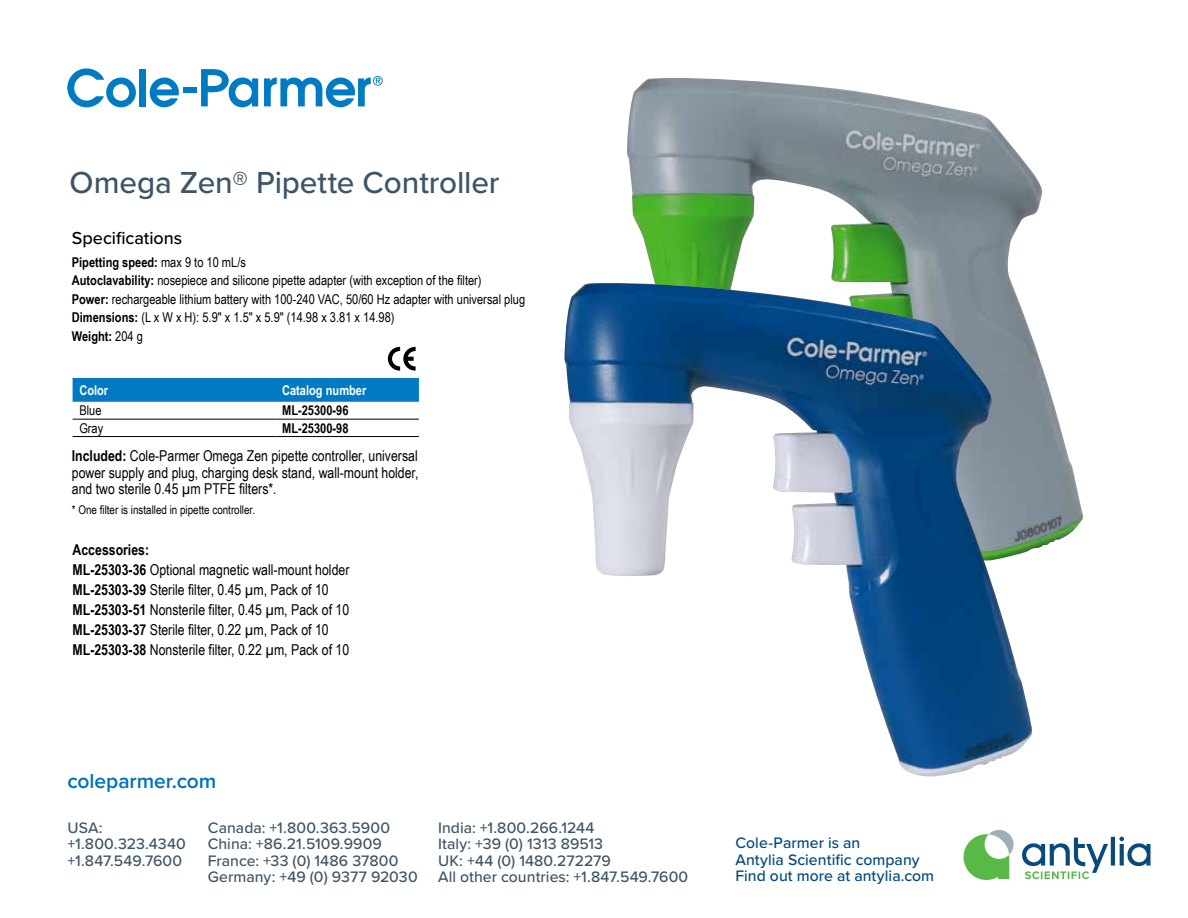
<style>
.page{position:relative;width:1188px;height:918px;background:#fff}
.page>*{position:absolute;margin:0;border:0;box-sizing:border-box;transform-origin:0 0}
.t1{font:500 31.5px "Proxima Nova";letter-spacing:-.005em;color:#3d5567}
.t2{font:600 21px "Proxima Nova";letter-spacing:-.005em;color:#0072bc}
.t3{font:500 18px "Proxima Nova";color:#000}
.t4{font:500 15.75px/16.5px "Proxima Nova";letter-spacing:.005em;color:#3d5567}
.t5{font:500 15.75px/16.5px "Proxima Nova";letter-spacing:.005em;color:#00497c}
.t6{font:15px/20px "Arial Narrow";color:#000;text-align:justify}
.t7{font:13.5px/18.5px "Arial Narrow";color:#000}
.t8{font:700 13.5px "Arial Narrow";color:#000}
.t9{font:700 13.5px "Arial Narrow";color:#fff}
.t10{font:12px "Arial Narrow";color:#000}
.s1{font-weight:700}
</style>
<div class="page">
<svg style="left:388px;top:347px;width:28px;height:24px"></svg>
<svg style="left:964px;top:830px;width:50px;height:50px"></svg>
<svg style="left:1022px;top:837px;width:129px;height:42px"></svg>
<div style="left:73px;top:379px;width:346px;height:23px;background:#007ac2"></div>
<hr style="left:73px;top:378px;width:202px;height:1px;background:#007ac2">
<hr style="left:275px;top:378px;width:144px;height:1px;background:#007ac2">
<hr style="left:73px;top:419px;width:202px;height:1px;background:#000">
<hr style="left:275px;top:419px;width:144px;height:1px;background:#000">
<hr style="left:73px;top:436px;width:202px;height:1px;background:#000">
<hr style="left:275px;top:436px;width:144px;height:1px;background:#000">
<svg style="left:67px;top:68px;width:69px;height:39px"></svg>
<div style="left:140px;top:69px;width:6px;height:37px;background:#007ac2"></div>
<svg style="left:150px;top:78px;width:29px;height:29px"></svg>
<div style="left:183px;top:87px;width:14px;height:6px;background:#007ac2"></div>
<svg style="left:201px;top:69px;width:57px;height:38px"></svg>
<svg style="left:264px;top:76px;width:119px;height:31px"></svg>
<img style="left:627px;top:78px;width:456px;height:471px">
<img style="left:564px;top:283px;width:469px;height:494px">
<h1 class="t1" style="left:70px;top:159px;width:432px">Omega Zen® Pipette Controller</h1>
<p class="t3" style="left:72px;top:225px;width:112px">Specifications</p>
<p class="t7" style="left:72px;top:252px;width:455px"><span class="s1">Pipetting speed:</span> max 9 to 10 mL/s<br><span class="s1">Autoclavability:</span> nosepiece and silicone pipette adapter (with exception of the filter)<br><span class="s1">Power:</span> rechargeable lithium battery with 100-240 VAC, 50/60 Hz adapter with universal plug <span class="s1">Dimensions:</span> (L x W x H): 5.9" x 1.5" x 5.9" (14.98 x 3.81 x 14.98)<br><span class="s1">Weight:</span> 204 g</p>
<p class="t9" style="left:79px;top:380px;width:30px">Color</p>
<p class="t9" style="left:282px;top:380px;width:86px">Catalog number</p>
<p class="t7" style="left:79px;top:401px;width:24px">Blue</p>
<p class="t8" style="left:282px;top:400px;width:68px">ML-25300-96</p>
<p class="t7" style="left:79px;top:418px;width:25px">Gray</p>
<p class="t8" style="left:282px;top:418px;width:68px">ML-25300-98</p>
<p class="t6" style="left:72px;top:447px;width:348px;line-height:16.5px"><span class="s1">Included:</span> Cole-Parmer Omega Zen pipette controller, universal power supply and plug, charging desk stand, wall-mount holder, and two sterile 0.45 µm PTFE filters*.</p>
<p class="t10" style="left:72px;top:501px;width:185px">* One filter is installed in pipette controller.</p>
<p class="t6" style="left:73px;top:539px;width:278px;text-align:left"><span class="s1">Accessories:<br>ML-25303-36</span> Optional magnetic wall-mount holder <span class="s1">ML-25303-39</span> Sterile filter, 0.45 µm, Pack of 10<br><span class="s1">ML-25303-51</span> Nonsterile filter, 0.45 µm, Pack of 10<br><span class="s1">ML-25303-37</span> Sterile filter, 0.22 µm, Pack of 10<br><span class="s1">ML-25303-38</span> Nonsterile filter, 0.22 µm, Pack of 10</p>
<h2 class="t2" style="left:68px;top:766px;width:150px">coleparmer.com</h2>
<p class="t4" style="left:208px;top:819px;width:211px">Canada: +1.800.363.5900<br>China: +86.21.5109.9909<br>France: +33 (0) 1486 37800<br>Germany: +49 (0) 9377 92030</p>
<p class="t4" style="left:438px;top:819px;width:252px">India: +1.800.266.1244<br>Italy: +39 (0) 1313 89513<br>UK: +44 (0) 1480.272279<br>All other countries: +1.847.549.7600</p>
<p class="t4" style="left:68px;top:819px;width:120px">USA: +1.800.323.4340 +1.847.549.7600</p>
<p class="t5" style="left:735px;top:834px;width:200px">Cole-Parmer is an<br>Antylia Scientific company<br>Find out more at antylia.com</p>
</div>
